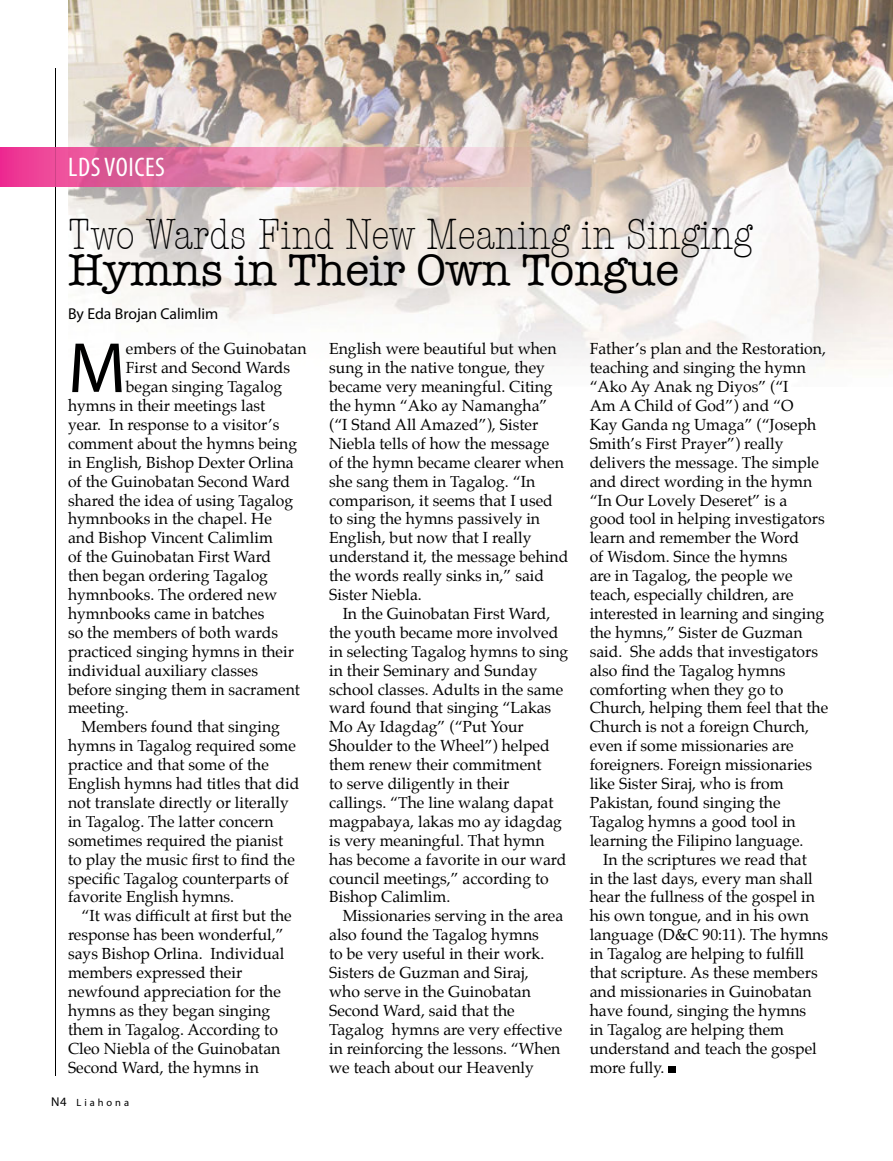
<style>
.page{position:relative;width:893px;height:1161px;background:#fff}
.page>*{position:absolute;margin:0;border:0;box-sizing:border-box;transform-origin:0 0}
.t1{font:71.85px "Myriad Pro";color:#000}
.t2{font:300 condensed 45px "American Typewriter";color:#000}
.t3{font:45px "American Typewriter";color:#000}
.t4{font:condensed 27px "Myriad Pro";letter-spacing:.02em;color:#fff}
.t5{font:15.75px/18.9px "Palatino";color:#000}
.t6{font:15.75px "Myriad Pro";color:#000}
.t7{font:10.5px "Myriad Pro";letter-spacing:.28em;color:#000}
.s1{font-size:12.75px}
</style>
<div class="page">
<img style="left:68px;top:0;width:825px;height:367px">
<hr style="left:55px;top:68px;width:1px;height:1008px;background:#000">
<div style="left:668px;top:1066px;width:7px;height:6px;background:#000"></div>
<div style="left:55px;top:147px;width:13px;height:40px;background:#ef519d"></div>
<img style="left:68px;top:147px;width:551px;height:40px">
<div style="left:0;top:147px;width:55px;height:40px;background:linear-gradient(to right,#ed2990,#ee4f9c)"></div>
<img style="left:55px;top:147px;width:1px;height:40px">
<h3 class="t4" style="left:68px;top:151px;width:98px">LDS VOICES</h3>
<h2 class="t2" style="left:68px;top:204px;width:686px">Two Wards Find New Meaning in Singing</h2>
<h2 class="t3" style="left:68px;top:236px;width:613px">Hymns in Their Own Tongue</h2>
<p class="t6" style="left:68px;top:304px;width:152px">By Eda Brojan Calimlim</p>
<h1 class="t1" style="left:68px;top:324px;width:59px">M</h1>
<p class="t5" style="left:126px;top:339px;width:182px">embers of the Guinobatan</p>
<p class="t5" style="left:126px;top:358px;width:166px">First and Second Wards</p>
<p class="t5" style="left:126px;top:377px;width:158px">began singing Tagalog</p>
<p class="t5" style="left:68px;top:396px;width:199px">hymns in their meetings last</p>
<p class="t5" style="left:68px;top:415px;width:213px">year. In response to a visitor’s</p>
<p class="t5" style="left:68px;top:434px;width:231px">comment about the hymns being</p>
<p class="t5" style="left:68px;top:453px;width:227px">in English, Bishop Dexter Orlina</p>
<p class="t5" style="left:68px;top:472px;width:223px">of the Guinobatan Second Ward</p>
<p class="t5" style="left:68px;top:491px;width:227px">shared the idea of using Tagalog</p>
<p class="t5" style="left:68px;top:509px;width:205px">hymnbooks in the chapel. He</p>
<p class="t5" style="left:68px;top:528px;width:206px">and Bishop Vincent Calimlim</p>
<p class="t5" style="left:68px;top:547px;width:205px">of the Guinobatan First Ward</p>
<p class="t5" style="left:68px;top:566px;width:201px">then began ordering Tagalog</p>
<p class="t5" style="left:68px;top:585px;width:211px">hymnbooks. The ordered new</p>
<p class="t5" style="left:68px;top:604px;width:198px">hymnbooks came in batches</p>
<p class="t5" style="left:68px;top:623px;width:212px">so the members of both wards</p>
<p class="t5" style="left:68px;top:642px;width:227px">practiced singing hymns in their</p>
<p class="t5" style="left:68px;top:661px;width:192px">individual auxiliary classes</p>
<p class="t5" style="left:68px;top:680px;width:233px">before singing them in sacrament</p>
<p class="t5" style="left:68px;top:698px;width:62px">meeting.</p>
<p class="t5" style="left:82px;top:717px;width:200px">Members found that singing</p>
<p class="t5" style="left:68px;top:736px;width:230px">hymns in Tagalog required some</p>
<p class="t5" style="left:68px;top:755px;width:202px">practice and that some of the</p>
<p class="t5" style="left:68px;top:774px;width:233px">English hymns had titles that did</p>
<p class="t5" style="left:68px;top:793px;width:222px">not translate directly or literally</p>
<p class="t5" style="left:68px;top:812px;width:207px">in Tagalog. The latter concern</p>
<p class="t5" style="left:68px;top:831px;width:217px">sometimes required the pianist</p>
<p class="t5" style="left:68px;top:850px;width:228px">to play the music first to find the</p>
<p class="t5" style="left:68px;top:869px;width:222px">specific Tagalog counterparts of</p>
<p class="t5" style="left:68px;top:887px;width:168px">favorite English hymns.</p>
<p class="t5" style="left:82px;top:906px;width:212px">“It was difficult at first but the</p>
<p class="t5" style="left:68px;top:925px;width:217px">response has been wonderful,”</p>
<p class="t5" style="left:68px;top:944px;width:218px">says Bishop Orlina. Individual</p>
<p class="t5" style="left:68px;top:963px;width:176px">members expressed their</p>
<p class="t5" style="left:68px;top:982px;width:214px">newfound appreciation for the</p>
<p class="t5" style="left:68px;top:1001px;width:204px">hymns as they began singing</p>
<p class="t5" style="left:68px;top:1020px;width:211px">them in Tagalog. According to</p>
<p class="t5" style="left:68px;top:1039px;width:214px">Cleo Niebla of the Guinobatan</p>
<p class="t5" style="left:68px;top:1058px;width:192px">Second Ward, the hymns in</p>
<p class="t7" style="left:51px;top:1096px;width:80px"><span class="s1">N4</span> Liahona</p>
<p class="t5" style="left:329px;top:339px;width:241px">English were beautiful but when sung in the native tongue, they became very meaningful. Citing the hymn “Ako ay Namangha” (“I Stand All Amazed”), Sister<br>Niebla tells of how the message<br>of the hymn became clearer when she sang them in Tagalog. “In comparison, it seems that I used to sing the hymns passively in<br>English, but now that I really understand it, the message behind the words really sinks in,” said<br>Sister Niebla.</p>
<p class="t5" style="left:329px;top:604px;width:241px;text-indent:13px">In the Guinobatan First Ward, the youth became more involved in selecting Tagalog hymns to sing in their Seminary and Sunday school classes. Adults in the same ward found that singing “Lakas<br>Mo Ay Idagdag” (“Put Your<br>Shoulder to the Wheel”) helped them renew their commitment<br>to serve diligently in their callings. “The line walang dapat magpabaya, lakas mo ay idagdag is very meaningful. That hymn has become a favorite in our ward council meetings,” according to<br>Bishop Calimlim.</p>
<p class="t5" style="left:329px;top:906px;width:236px;text-indent:13px">Missionaries serving in the area also found the Tagalog hymns<br>to be very useful in their work.<br>Sisters de Guzman and Siraj, who serve in the Guinobatan<br>Second Ward, said that the<br>Tagalog hymns are very effective in reinforcing the lessons. “When we teach about our Heavenly</p>
<p class="t5" style="left:590px;top:339px;width:240px">Father’s plan and the Restoration, teaching and singing the hymn “Ako Ay Anak ng Diyos” (“I<br>Am A Child of God”) and “O<br>Kay Ganda ng Umaga” (“Joseph<br>Smith’s First Prayer”) really delivers the message. The simple and direct wording in the hymn “In Our Lovely Deseret” is a<br>good tool in helping investigators learn and remember the Word<br>of Wisdom. Since the hymns<br>are in Tagalog, the people we teach, especially children, are interested in learning and singing the hymns,” Sister de Guzman said. She adds that investigators also find the Tagalog hymns comforting when they go to<br>Church, helping them feel that the<br>Church is not a foreign Church, even if some missionaries are foreigners. Foreign missionaries like Sister Siraj, who is from<br>Pakistan, found singing the<br>Tagalog hymns a good tool in learning the Filipino language.</p>
<p class="t5" style="left:590px;top:850px;width:240px;text-indent:13px">In the scriptures we read that<br>in the last days, every man shall hear the fullness of the gospel in his own tongue, and in his own language (D&amp;C 90:11). The hymns in Tagalog are helping to fulfill that scripture. As these members and missionaries in Guinobatan have found, singing the hymns<br>in Tagalog are helping them understand and teach the gospel more fully.</p>
</div>
